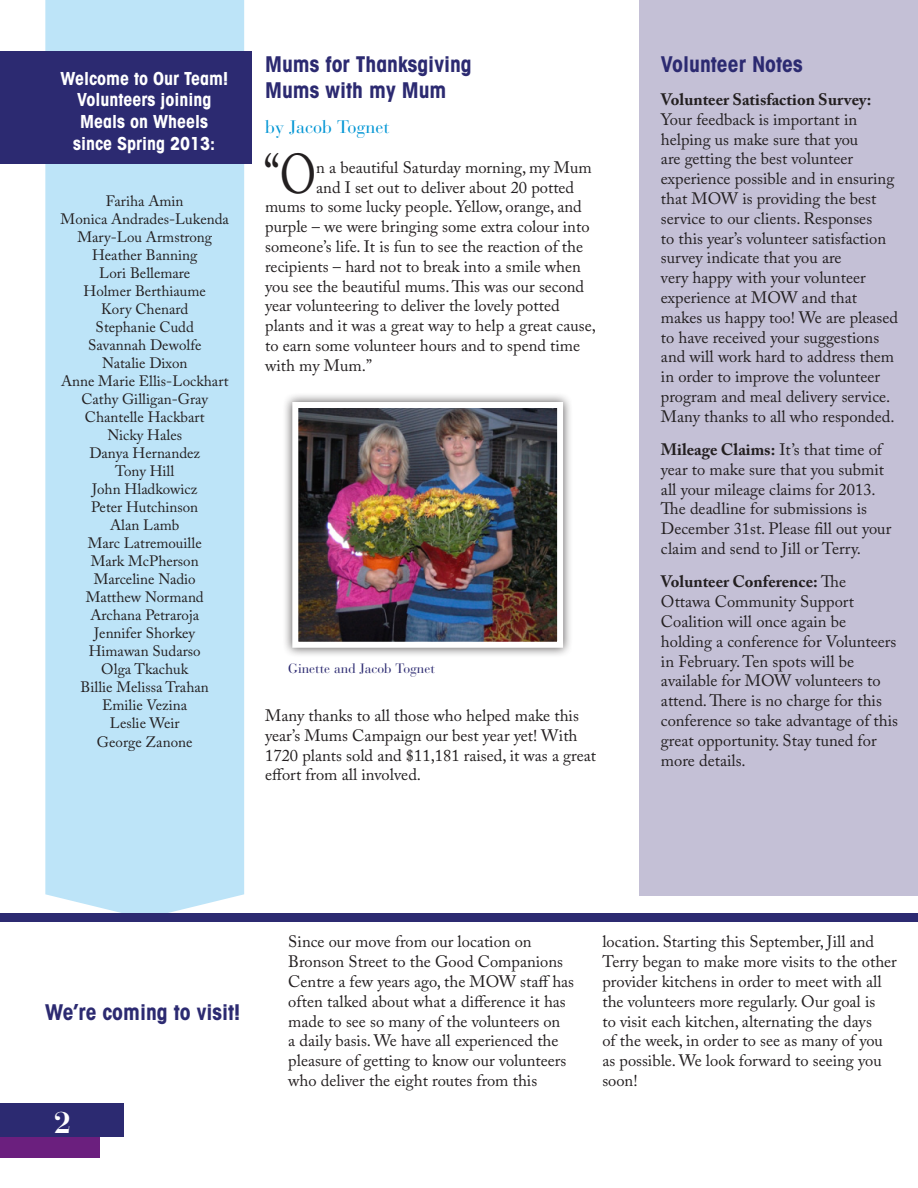
<style>
.page{position:relative;width:918px;height:1188px;background:#fff}
.page>*{position:absolute;margin:0;border:0;box-sizing:border-box;transform-origin:0 0}
.t1{font:55.5px "Adobe Caslon Pro";color:#231f20;scale:.8 1}
.t2{font:700 30px "Bauer Bodoni";color:#fff}
.t3{font:700 condensed 21.75px/26.1px "Avant Garde";color:#2c2a71}
.t4{font:700 condensed 18px/21.6px "Avant Garde";color:#fff;text-align:center}
.t5{font:18px "Bauer Bodoni";color:#0095d4}
.t6{font:16.5px/19.8px "Adobe Caslon Pro";color:#231f20}
.t7{font:700 16.5px "Adobe Caslon Pro";color:#231f20}
.t8{font:15px/18px "Adobe Caslon Pro";color:#231f20;text-align:center}
.t9{font:13.5px "Bauer Bodoni";color:#2c2a71}
.s1{font-weight:700}
</style>
<div class="page">
<div style="left:0;top:1136px;width:100px;height:22px;background:#6b1f7e"></div>
<div style="left:0;top:1104px;width:123px;height:33px;background:#2c2a71"></div>
<div style="left:639px;top:0;width:279px;height:895px;background:#c4c0d6"></div>
<div style="left:45px;top:0;width:199px;height:913px;background:#bde4f8"></div>
<div style="left:0;top:52px;width:252px;height:112px;background:#2c2a71"></div>
<div style="left:0;top:913px;width:918px;height:9px;background:#2c2a71"></div>
<div style="left:283px;top:392px;width:290px;height:266px;background:#231f20;opacity:.75"></div>
<img style="left:299px;top:409px;width:257px;height:232px">
<div style="left:292px;top:402px;width:271px;height:246px;border:6px solid #fff"></div>
<p class="t4" style="left:60px;top:67px;width:169px">Welcome to Our Team!<br>Volunteers joining<br>Meals on Wheels since Spring 2013:</p>
<p class="t8" style="left:61px;top:191px;width:170px">Fariha Amin<br>Monica Andrades-Lukenda<br>Mary-Lou Armstrong<br>Heather Banning<br>Lori Bellemare<br>Holmer Berthiaume<br>Kory Chenard<br>Stephanie Cudd<br>Savannah Dewolfe<br>Natalie Dixon<br>Anne Marie Ellis-Lockhart<br>Cathy Gilligan-Gray<br>Chantelle Hackbart<br>Nicky Hales<br>Danya Hernandez<br>Tony Hill<br>John Hladkowicz<br>Peter Hutchinson<br>Alan Lamb<br>Marc Latremouille<br>Mark McPherson<br>Marceline Nadio<br>Matthew Normand<br>Archana Petraroja<br>Jennifer Shorkey<br>Himawan Sudarso<br>Olga Tkachuk<br>Billie Melissa Trahan<br>Emilie Vezina<br>Leslie Weir</p>
<p class="t8" style="left:97px;top:733px;width:97px">George Zanone</p>
<h3 class="t3" style="left:265px;top:50px;width:208px">Mums for Thanksgiving<br>Mums with my Mum</h3>
<p class="t5" style="left:265px;top:116px;width:126px">by Jacob Tognet</p>
<h1 class="t1" style="left:264px;top:141px;width:67px">“O</h1>
<p class="t6" style="left:316px;top:157px;width:277px">n a beautiful Saturday morning, my Mum</p>
<p class="t6" style="left:316px;top:177px;width:260px">and I set out to deliver about 20 potted</p>
<p class="t6" style="left:265px;top:197px;width:318px">mums to some lucky people. Yellow, orange, and</p>
<p class="t6" style="left:265px;top:217px;width:326px">purple – we were bringing some extra colour into</p>
<p class="t6" style="left:265px;top:236px;width:319px">someone’s life. It is fun to see the reaction of the</p>
<p class="t6" style="left:265px;top:256px;width:317px">recipients – hard not to break into a smile when</p>
<p class="t6" style="left:265px;top:276px;width:321px">you see the beautiful mums. This was our second</p>
<p class="t6" style="left:265px;top:296px;width:296px">year volunteering to deliver the lovely potted</p>
<p class="t6" style="left:265px;top:316px;width:332px">plants and it was a great way to help a great cause,</p>
<p class="t6" style="left:265px;top:335px;width:317px">to earn some volunteer hours and to spend time</p>
<p class="t6" style="left:265px;top:355px;width:108px">with my Mum.”</p>
<p class="t9" style="left:288px;top:660px;width:148px">Ginette and Jacob Tognet</p>
<p class="t6" style="left:265px;top:705px;width:332px">Many thanks to all those who helped make this year’s Mums Campaign our best year yet! With 1720 plants sold and $11,181 raised, it was a great effort from all involved.</p>
<h3 class="t3" style="left:661px;top:50px;width:143px">Volunteer Notes</h3>
<p class="t7" style="left:661px;top:90px;width:212px">Volunteer Satisfaction Survey:</p>
<p class="t6" style="left:661px;top:109px;width:239px">Your feedback is important in helping us make sure that you<br>are getting the best volunteer experience possible and in ensuring that MOW is providing the best service to our clients. Responses<br>to this year’s volunteer satisfaction survey indicate that you are<br>very happy with your volunteer experience at MOW and that makes us happy too! We are pleased to have received your suggestions and will work hard to address them in order to improve the volunteer program and meal delivery service.<br>Many thanks to all who responded.</p>
<p class="t6" style="left:661px;top:439px;width:232px"><span class="s1">Mileage Claims:</span> It’s that time of year to make sure that you submit all your mileage claims for 2013.<br>The deadline for submissions is<br>December 31st. Please fill out your claim and send to Jill or Terry.</p>
<p class="t6" style="left:661px;top:572px;width:239px"><span class="s1">Volunteer Conference:</span> The<br>Ottawa Community Support<br>Coalition will once again be holding a conference for Volunteers in February. Ten spots will be available for MOW volunteers to attend. There is no charge for this conference so take advantage of this great opportunity. Stay tuned for more details.</p>
<h3 class="t3" style="left:45px;top:998px;width:197px">We’re coming to visit!</h3>
<h2 class="t2" style="left:54px;top:1105px;width:18px">2</h2>
<p class="t6" style="left:288px;top:932px;width:287px">Since our move from our location on Bronson Street to the Good Companions Centre a few years ago, the MOW staff has often talked about what a difference it has made to see so many of the volunteers on<br>a daily basis. We have all experienced the pleasure of getting to know our volunteers who deliver the eight routes from this</p>
<p class="t6" style="left:602px;top:932px;width:296px">location. Starting this September, Jill and Terry began to make more visits to the other provider kitchens in order to meet with all the volunteers more regularly. Our goal is<br>to visit each kitchen, alternating the days<br>of the week, in order to see as many of you as possible. We look forward to seeing you soon!</p>
</div>
